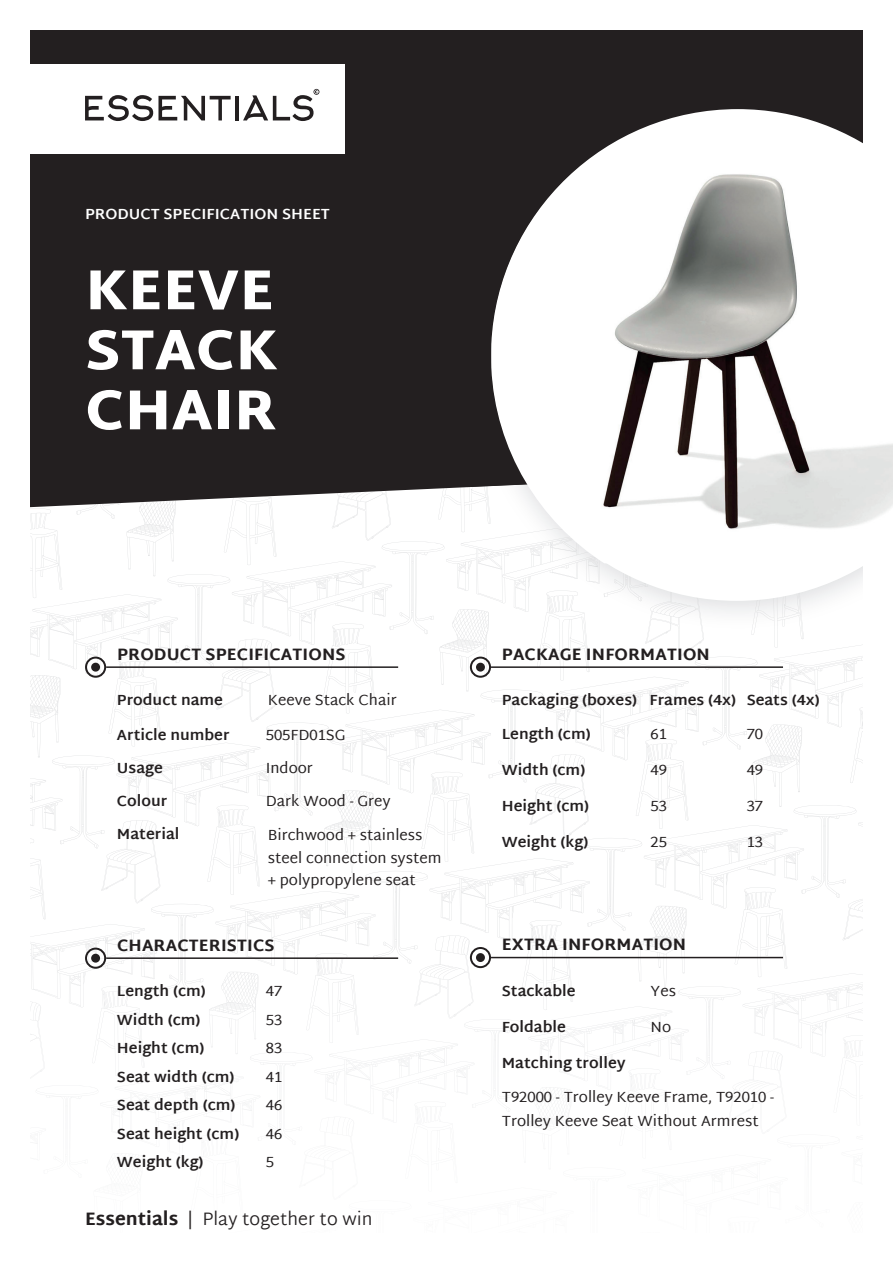
<style>
.page{position:relative;width:893px;height:1263px;background:#fff}
.page>*{position:absolute;margin:0;border:0;box-sizing:border-box;transform-origin:0 0}
.t1{font:900 57px/60px "Martel Sans";letter-spacing:.01em;color:#fff;text-align:justify}
.t2{font:300 18px "Martel Sans";color:#231f20}
.t3{font:800 16.5px "Martel Sans";letter-spacing:.01em;color:#231f20}
.t4{font:700 15px "Martel Sans";color:#231f20}
.t5{font:15px/22.5px "Martel Sans";color:#231f20}
.t6{font:700 15px "Martel Sans";color:#fff}
.s1{font-weight:800}
</style>
<div class="page">
<div style="left:30px;top:30px;width:833px;height:442px;background:#231f20"></div>
<div style="left:0;top:64px;width:344px;height:89px;background:#fff"></div>
<svg style="left:85px;top:95px;width:146px;height:26px"></svg>
<hr style="left:235px;top:96px;width:4px;height:24px;background:#231f20">
<svg style="left:243px;top:89px;width:76px;height:32px"></svg>
<div style="left:467px;top:89px;width:373px;height:383px;background:#231f20"></div>
<img style="left:840px;top:89px;width:23px;height:20px">
<svg style="left:30px;top:472px;width:833px;height:654px"></svg>
<svg style="left:492px;top:563px;width:371px;height:38px"></svg>
<img style="left:491px;top:109px;width:402px;height:454px">
<p class="t6" style="left:85px;top:205px;width:246px">PRODUCT SPECIFICATION SHEET</p>
<h1 class="t1" style="left:85px;top:260px;width:194px">KEEVE STACK CHAIR</h1>
<p class="t3" style="left:117px;top:644px;width:230px">PRODUCT SPECIFICATIONS</p>
<p class="t3" style="left:502px;top:644px;width:210px">PACKAGE INFORMATION</p>
<p class="t4" style="left:117px;top:691px;width:108px">Product name</p>
<p class="t5" style="left:268px;top:689px;width:130px">Keeve Stack Chair</p>
<p class="t4" style="left:117px;top:726px;width:114px">Article number</p>
<p class="t5" style="left:266px;top:724px;width:81px">505FD01SG</p>
<p class="t4" style="left:117px;top:759px;width:47px">Usage</p>
<p class="t5" style="left:266px;top:757px;width:49px">Indoor</p>
<p class="t4" style="left:117px;top:792px;width:52px">Colour</p>
<p class="t5" style="left:266px;top:790px;width:126px">Dark Wood - Grey</p>
<p class="t4" style="left:117px;top:825px;width:64px">Material</p>
<p class="t5" style="left:268px;top:824px;width:175px">Birchwood + stainless steel connection system + polypropylene seat</p>
<p class="t4" style="left:502px;top:691px;width:319px">Packaging (boxes) Frames (4x) Seats (4x)</p>
<p class="t4" style="left:502px;top:725px;width:90px">Length (cm)</p>
<p class="t5" style="left:651px;top:723px;width:18px">61</p>
<p class="t4" style="left:502px;top:761px;width:85px">Width (cm)</p>
<p class="t5" style="left:651px;top:759px;width:18px">49</p>
<p class="t4" style="left:502px;top:797px;width:89px">Height (cm)</p>
<p class="t5" style="left:651px;top:795px;width:18px">53</p>
<p class="t4" style="left:502px;top:833px;width:88px">Weight (kg)</p>
<p class="t5" style="left:651px;top:831px;width:18px">25</p>
<p class="t5" style="left:747px;top:723px;width:18px">70</p>
<p class="t5" style="left:747px;top:759px;width:18px">49</p>
<p class="t5" style="left:747px;top:795px;width:18px">37</p>
<p class="t5" style="left:747px;top:831px;width:18px">13</p>
<p class="t3" style="left:117px;top:935px;width:159px">CHARACTERISTICS</p>
<p class="t3" style="left:502px;top:935px;width:186px">EXTRA INFORMATION</p>
<p class="t4" style="left:117px;top:982px;width:90px">Length (cm)</p>
<p class="t5" style="left:266px;top:980px;width:18px">47</p>
<p class="t4" style="left:117px;top:1011px;width:85px">Width (cm)</p>
<p class="t5" style="left:266px;top:1008px;width:18px">53</p>
<p class="t4" style="left:117px;top:1039px;width:89px">Height (cm)</p>
<p class="t5" style="left:266px;top:1037px;width:18px">83</p>
<p class="t4" style="left:117px;top:1068px;width:119px">Seat width (cm)</p>
<p class="t5" style="left:266px;top:1065px;width:18px">41</p>
<p class="t4" style="left:117px;top:1096px;width:120px">Seat depth (cm)</p>
<p class="t5" style="left:266px;top:1094px;width:18px">46</p>
<p class="t4" style="left:117px;top:1125px;width:124px">Seat height (cm)</p>
<p class="t5" style="left:266px;top:1122px;width:18px">46</p>
<p class="t4" style="left:117px;top:1153px;width:88px">Weight (kg)</p>
<p class="t5" style="left:266px;top:1151px;width:10px">5</p>
<p class="t2" style="left:85px;top:1206px;width:289px"><span class="s1">Essentials</span> | Play together to win</p>
<p class="t4" style="left:502px;top:981px;width:75px">Stackable</p>
<p class="t5" style="left:651px;top:979px;width:27px">Yes</p>
<p class="t4" style="left:502px;top:1017px;width:66px">Foldable</p>
<p class="t5" style="left:651px;top:1015px;width:22px">No</p>
<p class="t4" style="left:502px;top:1053px;width:125px">Matching trolley</p>
<p class="t5" style="left:502px;top:1085px;width:274px;line-height:24px">T92000 - Trolley Keeve Frame, T92010 -<br>Trolley Keeve Seat Without Armrest</p>
</div>
